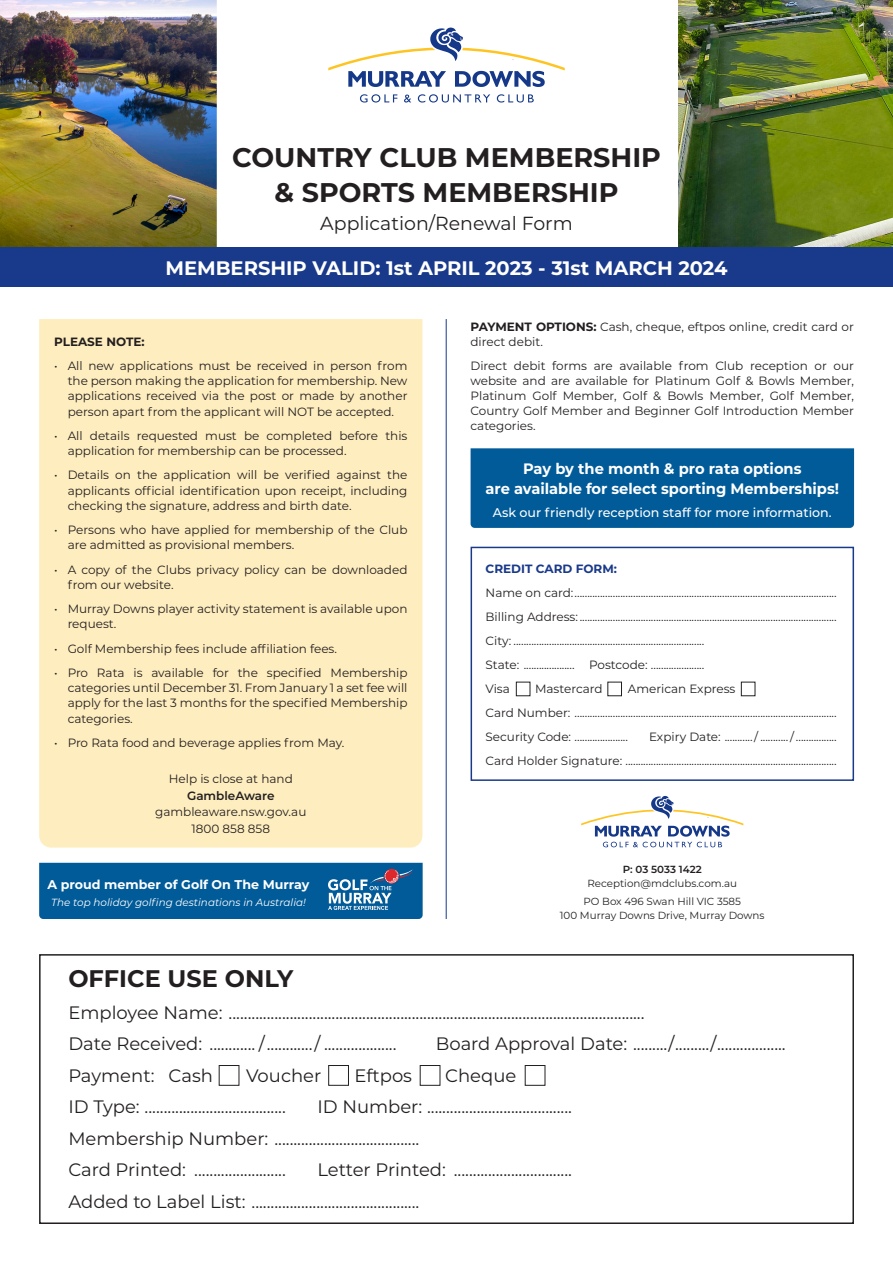
<style>
.page{position:relative;width:893px;height:1263px;background:#fff}
.page>*{position:absolute;margin:0;border:0;box-sizing:border-box;transform-origin:0 0}
.t1{font:700 27px "Montserrat";color:#231f20}
.t2{font:700 24px "Montserrat";color:#231f20}
.t3{font:700 19.5px "Montserrat";color:#fff}
.t4{font:18.9px "Montserrat";color:#231f20}
.t5{font:18px "Montserrat";color:#231f20}
.t6{font:700 15.15px/20.7px "Montserrat";color:#fff;text-align:center}
.t7{font:500 12.6px "Montserrat";color:#fff}
.t8{font:700 12.6px "Montserrat";color:#fff}
.t9{font:12px/15.3px "Montserrat";color:#231f20}
.t10{font:700 12px "Montserrat";color:#19398a}
.t11{font:600 12px "Montserrat";color:#231f20}
.t12{font:700 12px "Montserrat";color:#231f20}
.t13{font:10.35px "Montserrat";color:#231f20}
.t14{font:italic 10.35px "Montserrat";color:#fff}
.t15{font:600 10.35px "Montserrat";letter-spacing:-.005em;color:#231f20}
.s1{font-weight:700}
</style>
<div class="page">
<div style="left:471px;top:547px;width:383px;height:234px;border:2px solid #19398a"></div>
<div style="left:516px;top:682px;width:14px;height:14px;border:1px solid #231f20"></div>
<div style="left:607px;top:682px;width:15px;height:14px;border:1px solid #231f20"></div>
<div style="left:741px;top:682px;width:14px;height:14px;border:1px solid #231f20"></div>
<div style="left:471px;top:448px;width:383px;height:80px;background:#015b99"></div>
<hr style="left:446px;top:319px;width:1px;height:600px;background:#19398a">
<div style="left:39px;top:319px;width:383px;height:529px;background:#feedbe"></div>
<div style="left:39px;top:954px;width:815px;height:270px;border:2px solid #231f20"></div>
<div style="left:219px;top:1065px;width:20px;height:21px;border:1px solid #231f20"></div>
<div style="left:328px;top:1065px;width:21px;height:21px;border:1px solid #231f20"></div>
<div style="left:420px;top:1065px;width:20px;height:21px;border:1px solid #231f20"></div>
<div style="left:525px;top:1065px;width:20px;height:21px;border:1px solid #231f20"></div>
<svg style="left:39px;top:863px;width:384px;height:56px;background:#0b609b"></svg>
<svg style="left:581px;top:796px;width:162px;height:51px"></svg>
<img style="left:678px;top:0;width:215px;height:247px">
<img style="left:0;top:0;width:217px;height:247px">
<div style="left:0;top:247px;width:893px;height:40px;background:#19398a"></div>
<svg style="left:360px;top:94px;width:37px;height:9px"></svg>
<svg style="left:404px;top:95px;width:7px;height:8px"></svg>
<svg style="left:418px;top:94px;width:72px;height:9px"></svg>
<svg style="left:497px;top:94px;width:37px;height:9px"></svg>
<svg style="left:328px;top:28px;width:237px;height:59px"></svg>
<p class="t1" style="left:232px;top:138px;width:430px">COUNTRY CLUB MEMBERSHIP</p>
<p class="t1" style="left:274px;top:173px;width:346px">&amp; SPORTS MEMBERSHIP</p>
<p class="t4" style="left:320px;top:210px;width:254px">Application/Renewal Form</p>
<p class="t3" style="left:165px;top:254px;width:564px">MEMBERSHIP VALID: 1st APRIL 2023 - 31st MARCH 2024</p>
<p class="t12" style="left:54px;top:333px;width:92px">PLEASE NOTE:</p>
<p class="t9" style="left:68px;top:358px;width:341px;text-align:justify;text-indent:-14px">• All new applications must be received in person from the person making the application for membership. New applications received via the post or made by another person apart from the applicant will NOT be accepted.</p>
<p class="t9" style="left:68px;top:428px;width:341px;text-indent:-14px">• All details requested must be completed before this application for membership can be processed.</p>
<p class="t9" style="left:68px;top:467px;width:341px;text-align:justify;text-indent:-14px">• Details on the application will be verified against the applicants official identification upon receipt, including checking the signature, address and birth date.</p>
<p class="t9" style="left:68px;top:522px;width:341px;text-indent:-14px">• Persons who have applied for membership of the Club are admitted as provisional members.</p>
<p class="t9" style="left:68px;top:561px;width:341px;text-indent:-14px">• A copy of the Clubs privacy policy can be downloaded from our website.</p>
<p class="t9" style="left:68px;top:601px;width:341px;text-indent:-14px">• Murray Downs player activity statement is available upon request.</p>
<p class="t9" style="left:54px;top:640px;width:284px">• Golf Membership fees include affiliation fees.</p>
<p class="t9" style="left:68px;top:664px;width:341px;text-align:justify;text-indent:-14px">• Pro Rata is available for the specified Membership categories until December 31. From January 1 a set fee will apply for the last 3 months for the specified Membership categories.</p>
<p class="t9" style="left:54px;top:734px;width:292px">• Pro Rata food and beverage applies from May.</p>
<p class="t9" style="left:169px;top:771px;width:126px">Help is close at hand</p>
<p class="t11" style="left:187px;top:787px;width:89px">GambleAware</p>
<p class="t9" style="left:155px;top:804px;width:153px">gambleaware.nsw.gov.au</p>
<p class="t9" style="left:192px;top:820px;width:80px">1800 858 858</p>
<p class="t8" style="left:48px;top:875px;width:263px">A proud member of Golf On The Murray</p>
<p class="t14" style="left:51px;top:895px;width:256px">The top holiday golfing destinations in Australia!</p>
<p class="t9" style="left:470px;top:318px;width:385px"><span class="s1">PAYMENT OPTIONS:</span> Cash, cheque, eftpos online, credit card or direct debit.</p>
<p class="t9" style="left:470px;top:357px;width:385px;text-align:justify">Direct debit forms are available from Club reception or our website and are available for Platinum Golf &amp; Bowls Member, Platinum Golf Member, Golf &amp; Bowls Member, Golf Member, Country Golf Member and Beginner Golf Introduction Member categories.</p>
<p class="t6" style="left:486px;top:457px;width:355px">Pay by the month &amp; pro rata options<br>are available for select sporting Memberships!</p>
<p class="t7" style="left:493px;top:504px;width:340px">Ask our friendly reception staff for more information.</p>
<p class="t10" style="left:486px;top:560px;width:133px">CREDIT CARD FORM:</p>
<p class="t9" style="left:486px;top:585px;width:353px">Name on card:.......................................................................................................</p>
<p class="t9" style="left:486px;top:609px;width:353px">Billing Address: .....................................................................................................</p>
<p class="t9" style="left:486px;top:633px;width:220px">City: ...........................................................................</p>
<p class="t9" style="left:486px;top:657px;width:220px">State: .................... Postcode: .....................</p>
<p class="t9" style="left:486px;top:681px;width:26px">Visa</p>
<p class="t9" style="left:535px;top:681px;width:69px">Mastercard</p>
<p class="t9" style="left:628px;top:681px;width:109px">American Express</p>
<p class="t9" style="left:486px;top:705px;width:353px">Card Number: .......................................................................................................</p>
<p class="t9" style="left:486px;top:729px;width:144px">Security Code: .....................</p>
<p class="t9" style="left:649px;top:729px;width:189px">Expiry Date: .........../ .........../................</p>
<p class="t9" style="left:486px;top:753px;width:353px">Card Holder Signature: ...................................................................................</p>
<p class="t15" style="left:623px;top:861px;width:81px">P: 03 5033 1422</p>
<p class="t13" style="left:587px;top:876px;width:151px">Reception@mdclubs.com.au</p>
<p class="t13" style="left:583px;top:894px;width:159px">PO Box 496 Swan Hill VIC 3585</p>
<p class="t13" style="left:560px;top:908px;width:206px">100 Murray Downs Drive, Murray Downs</p>
<p class="t2" style="left:68px;top:961px;width:227px">OFFICE USE ONLY</p>
<p class="t5" style="left:68px;top:1000px;width:578px">Employee Name: .............................................................................................................</p>
<p class="t5" style="left:68px;top:1031px;width:330px">Date Received: ............ /............/ ...................</p>
<p class="t5" style="left:436px;top:1031px;width:351px">Board Approval Date: ........./........./..................</p>
<p class="t5" style="left:68px;top:1063px;width:146px">Payment: Cash</p>
<p class="t5" style="left:246px;top:1063px;width:77px">Voucher</p>
<p class="t5" style="left:354px;top:1063px;width:59px">Eftpos</p>
<p class="t5" style="left:445px;top:1063px;width:73px">Cheque</p>
<p class="t5" style="left:68px;top:1094px;width:219px">ID Type: .....................................</p>
<p class="t5" style="left:317px;top:1094px;width:256px">ID Number: ......................................</p>
<p class="t5" style="left:68px;top:1126px;width:353px">Membership Number: ......................................</p>
<p class="t5" style="left:68px;top:1157px;width:219px">Card Printed: ........................</p>
<p class="t5" style="left:317px;top:1157px;width:256px">Letter Printed: ...............................</p>
<p class="t5" style="left:68px;top:1189px;width:353px">Added to Label List: ............................................</p>
</div>
